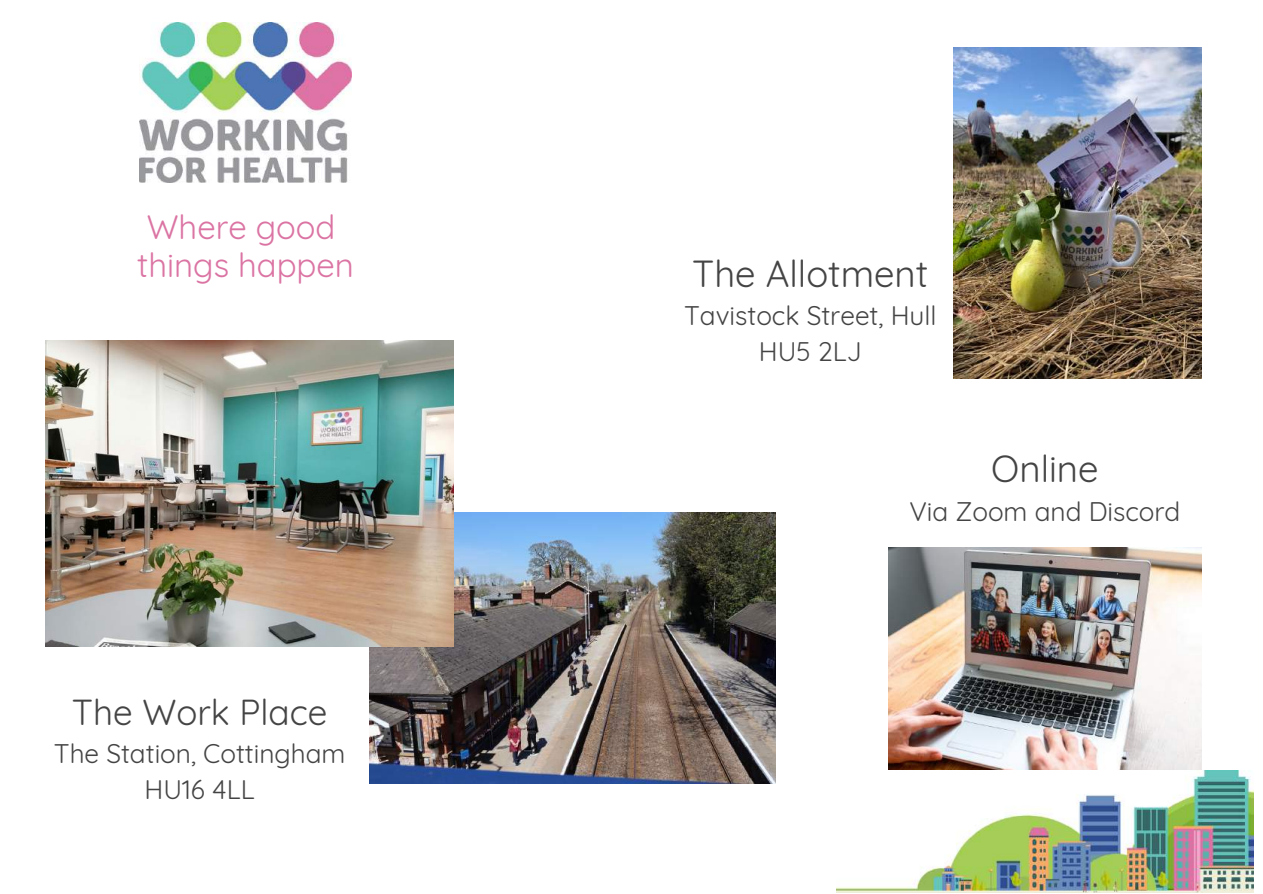
<style>
.page{position:relative;width:1263px;height:894px;background:#fff}
.page>*{position:absolute;margin:0;border:0;box-sizing:border-box;transform-origin:0 0}
.t1{font:36.75px "Quicksand";color:#444}
.t2{font:35.25px "Quicksand";color:#444}
.t3{font:33px/38.2px "Quicksand";color:#db74a3}
.t4{font:26.25px/36px "Quicksand";color:#444;text-align:center}
</style>
<div class="page">
<img style="left:369px;top:512px;width:406px;height:271px">
<img style="left:953px;top:47px;width:249px;height:331px">
<img style="left:45px;top:340px;width:409px;height:306px">
<img style="left:888px;top:547px;width:313px;height:222px">
<img style="left:140px;top:23px;width:211px;height:159px">
<img style="left:836px;top:769px;width:417px;height:123px">
<p class="t3" style="left:137px;top:207px;width:218px">Where good things happen</p>
<h2 class="t2" style="left:72px;top:689px;width:257px">The Work Place</h2>
<p class="t4" style="left:54px;top:735px;width:293px">The Station, Cottingham<br>HU16 4LL</p>
<h1 class="t1" style="left:692px;top:250px;width:238px">The Allotment</h1>
<p class="t4" style="left:684px;top:297px;width:254px">Tavistock Street, Hull<br>HU5 2LJ</p>
<h1 class="t1" style="left:991px;top:445px;width:109px">Online</h1>
<p class="t4" style="left:909px;top:492px;width:272px">Via Zoom and Discord</p>
</div>
